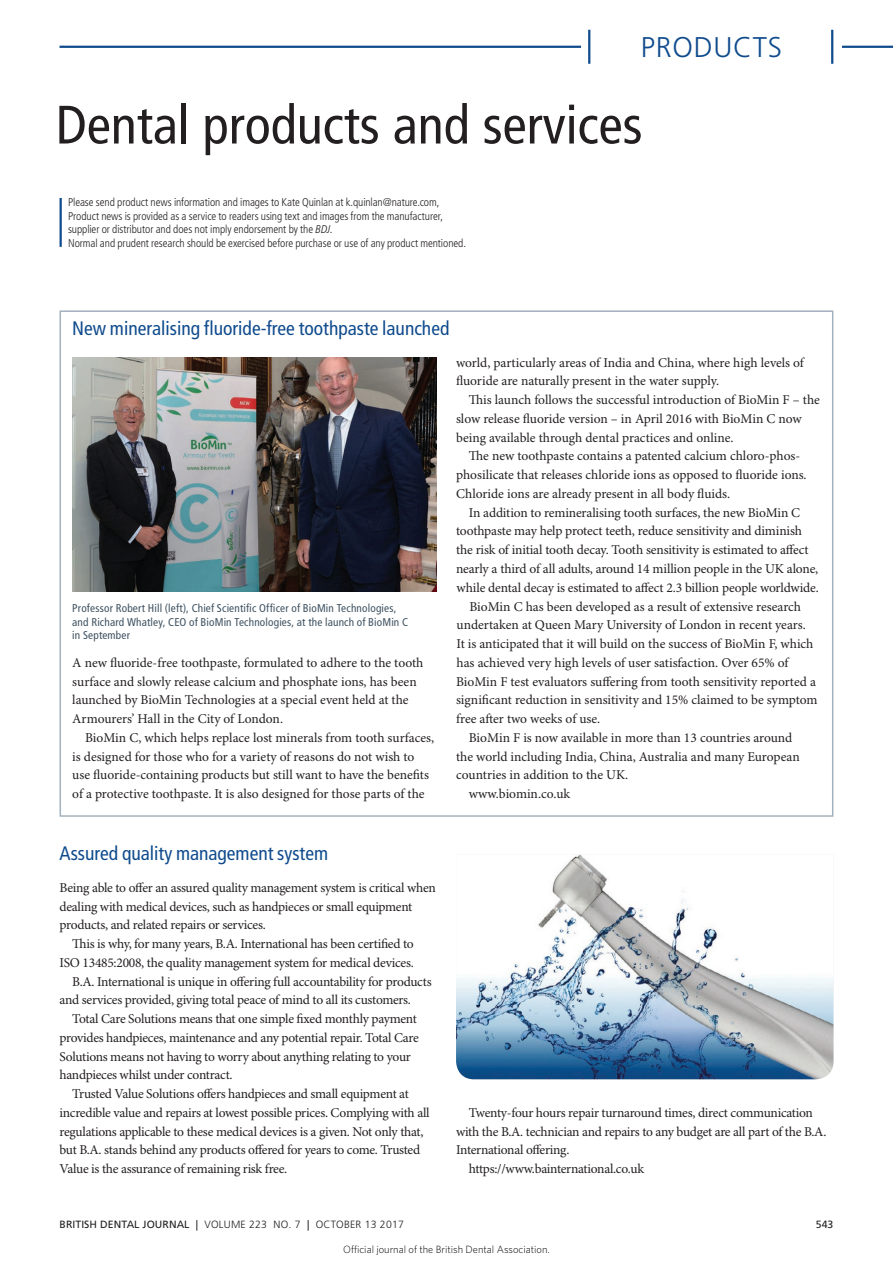
<style>
.page{position:relative;width:893px;height:1263px;background:#fff}
.page>*{position:absolute;margin:0;border:0;box-sizing:border-box;transform-origin:0 0}
.t1{font:condensed 54px "Frutiger LT Std";color:#231f20}
.t2{font:300 28.5px "Frutiger LT Std";letter-spacing:.025em;color:#0f4b8d}
.heading___6_products{font:condensed 19.5px "Frutiger LT Std";color:#0f4b8d}
.body_9pt_ragged{font:13.5px/18.8px "Minion Pro";letter-spacing:-.01em;color:#231f20}
.body_9pt_ragged_1st{font:13.5px/18.8px "Minion Pro";letter-spacing:-.01em;color:#231f20}
.t3{font:300 condensed 11.25px/13.5px "Frutiger LT Std";letter-spacing:-.005em;color:#231f20}
.fig_caption_4_-_upfr{font:condensed 11.25px/13.5px "Frutiger LT Std";letter-spacing:.015em;color:#3e5261}
.page_footer{font:300 10.5px "Frutiger LT Std";letter-spacing:.02em;color:#231f20}
.t4{font:300 10.5px "Whitney";color:#000}
.page_footer-2{font:10.5px "Frutiger LT Std";color:#231f20}
.s1{font-style:italic}
.s2{font-weight:400}
</style>
<div class="page">
<hr style="left:60px;top:198px;width:2px;height:49px;background:#0f4b8d">
<img style="left:72px;top:357px;width:365px;height:235px">
<img style="left:456px;top:854px;width:377px;height:225px">
<hr style="left:60px;top:46px;width:833px;height:2px;background:#0f4b8d">
<div style="left:581px;top:30px;width:261px;height:34px;background:#fff"></div>
<hr style="left:831px;top:30px;width:2px;height:34px;background:#0f4b8d">
<hr style="left:588px;top:30px;width:2px;height:34px;background:#0f4b8d">
<h2 class="t2" style="left:641px;top:31px;width:143px">PRODUCTS</h2>
<h1 class="t1" style="left:56px;top:93px;width:588px">Dental products and services</h1>
<p class="t3" style="left:68px;top:196px;width:400px">Please send product news information and images to Kate Quinlan at k.quinlan@nature.com, Product news is provided as a service to readers using text and images from the manufacturer, supplier or distributor and does not imply endorsement by the <span class="s1">BDJ</span>.<br>Normal and prudent research should be exercised before purchase or use of any product mentioned.</p>
<p class="heading___6_products" style="left:72px;top:317px;width:379px">New mineralising fluoride-free toothpaste launched</p>
<p class="fig_caption_4_-_upfr" style="left:72px;top:602px;width:337px">Professor Robert Hill (left), Chief Scientific Officer of BioMin Technologies, and Richard Whatley, CEO of BioMin Technologies, at the launch of BioMin C in September</p>
<p class="body_9pt_ragged_1st" style="left:72px;top:654px;width:353px">A new fluoride-free toothpaste, formulated to adhere to the tooth surface and slowly release calcium and phosphate ions, has been launched by BioMin Technologies at a special event held at the Armourers’ Hall in the City of London.</p>
<p class="body_9pt_ragged" style="left:72px;top:729px;width:363px;text-indent:13px">BioMin C, which helps replace lost minerals from tooth surfaces, is designed for those who for a variety of reasons do not wish to use fluoride-containing products but still want to have the benefits of a protective toothpaste. It is also designed for those parts of the</p>
<p class="heading___6_products" style="left:60px;top:842px;width:270px">Assured quality management system</p>
<p class="body_9pt_ragged_1st" style="left:60px;top:879px;width:378px">Being able to offer an assured quality management system is critical when dealing with medical devices, such as handpieces or small equipment products, and related repairs or services.</p>
<p class="body_9pt_ragged" style="left:60px;top:935px;width:356px;text-align:right">This is why, for many years, B.A. International has been certified to<br>ISO 13485:2008, the quality management system for medical devices.</p>
<p class="body_9pt_ragged" style="left:60px;top:972px;width:374px;text-indent:13px">B.A. International is unique in offering full accountability for products and services provided, giving total peace of mind to all its customers.</p>
<p class="body_9pt_ragged" style="left:60px;top:1010px;width:361px;text-indent:13px">Total Care Solutions means that one simple fixed monthly payment provides handpieces, maintenance and any potential repair. Total Care Solutions means not having to worry about anything relating to your handpieces whilst under contract.</p>
<p class="body_9pt_ragged" style="left:60px;top:1085px;width:372px;text-indent:13px">Trusted Value Solutions offers handpieces and small equipment at incredible value and repairs at lowest possible prices. Complying with all regulations applicable to these medical devices is a given. Not only that, but B.A. stands behind any products offered for years to come. Trusted Value is the assurance of remaining risk free.</p>
<p class="body_9pt_ragged" style="left:456px;top:354px;width:349px">world, particularly areas of India and China, where high levels of fluoride are naturally present in the water supply.</p>
<p class="body_9pt_ragged" style="left:456px;top:391px;width:365px;text-indent:13px">This launch follows the successful introduction of BioMin F – the slow release fluoride version – in April 2016 with BioMin C now being available through dental practices and online.</p>
<p class="body_9pt_ragged" style="left:456px;top:447px;width:352px;text-indent:13px">The new toothpaste contains a patented calcium chloro-phos&shy;phosilicate that releases chloride ions as opposed to fluoride ions.<br>Chloride ions are already present in all body fluids.</p>
<p class="body_9pt_ragged" style="left:456px;top:504px;width:364px;text-indent:13px">In addition to remineralising tooth surfaces, the new BioMin C toothpaste may help protect teeth, reduce sensitivity and diminish the risk of initial tooth decay. Tooth sensitivity is estimated to affect nearly a third of all adults, around 14 million people in the UK alone, while dental decay is estimated to affect 2.3 billion people worldwide.</p>
<p class="body_9pt_ragged" style="left:456px;top:597px;width:363px;text-indent:13px">BioMin C has been developed as a result of extensive research undertaken at Queen Mary University of London in recent years.<br>It is anticipated that it will build on the success of BioMin F, which has achieved very high levels of user satisfaction. Over 65% of BioMin F test evaluators suffering from tooth sensitivity reported a significant reduction in sensitivity and 15% claimed to be symptom free after two weeks of use.</p>
<p class="body_9pt_ragged" style="left:456px;top:729px;width:345px;text-indent:13px">BioMin F is now available in more than 13 countries around the world including India, China, Australia and many European countries in addition to the UK.</p>
<p class="body_9pt_ragged" style="left:469px;top:785px;width:103px">www.biomin.co.uk</p>
<p class="body_9pt_ragged" style="left:456px;top:1104px;width:372px;text-indent:13px">Twenty-four hours repair turnaround times, direct communication with the B.A. technician and repairs to any budget are all part of the B.A.<br>International offering.</p>
<p class="body_9pt_ragged" style="left:469px;top:1160px;width:177px">https://www.bainternational.co.uk</p>
<p class="page_footer" style="left:60px;top:1219px;width:346px"><span class="s2">BRITISH DENTAL JOURNAL |</span> VOLUME 223 NO. 7 <span class="s2">|</span> OCTOBER 13 2017</p>
<p class="page_footer-2" style="left:816px;top:1218px;width:19px">543</p>
<p class="t4" style="left:343px;top:1243px;width:208px">Official journal of the British Dental Association.</p>
</div>
